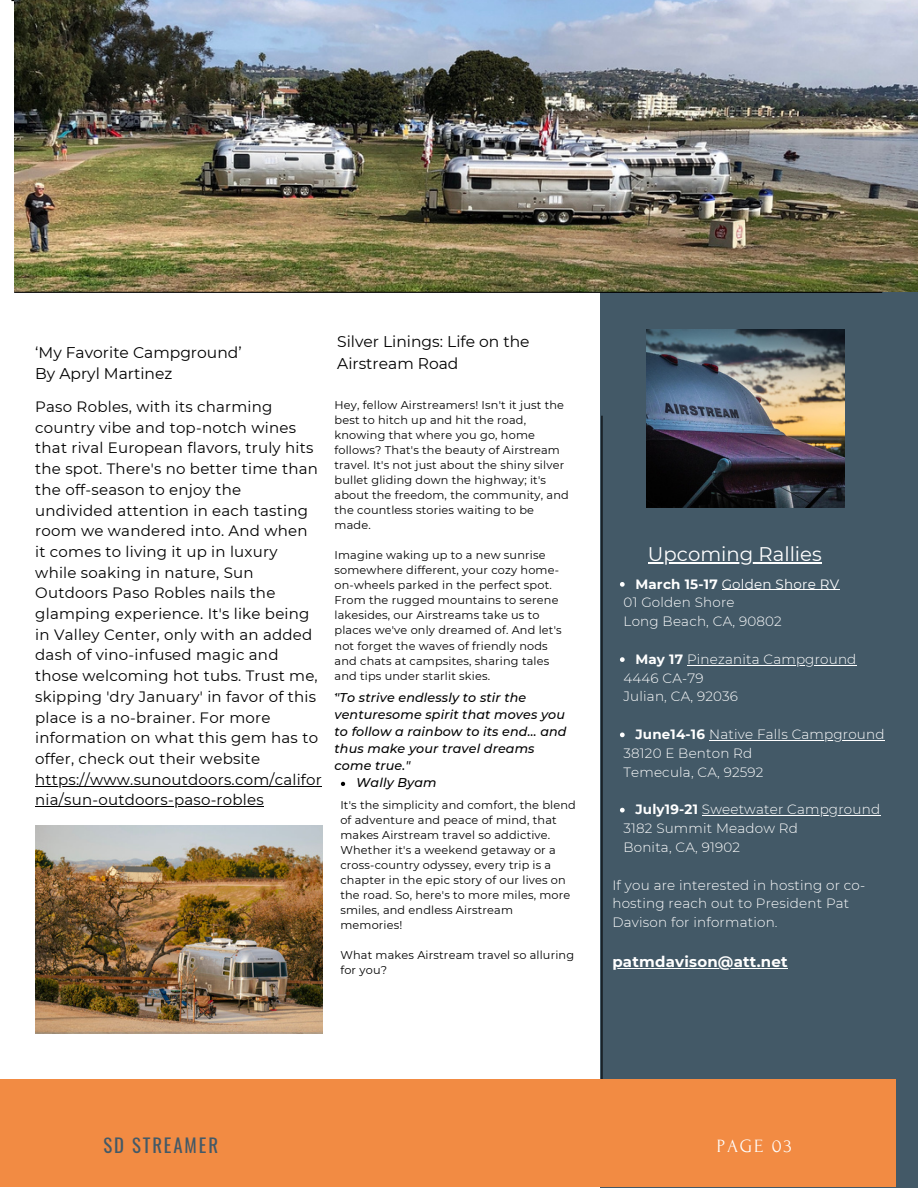
<style>
.page{position:relative;width:918px;height:1188px;background:#fff}
.page>*{position:absolute;margin:0;border:0;box-sizing:border-box;transform-origin:0 0}
.t1{font:19.65px "Montserrat";color:#fff}
.t2{font:18.75px "Oswald";letter-spacing:.1em;color:#435967}
.t3{font:18.75px "Forum";letter-spacing:.1em;color:#fff}
.t4{font:15.45px/21.1px "Montserrat";color:#000}
.t5{font:15px/20.7px "Montserrat";letter-spacing:.015em;color:#000}
.t6{font:700 15px "Montserrat";letter-spacing:.015em;color:#fff}
.t7{font:300 13.5px/18.8px "Montserrat";letter-spacing:.015em;color:#fff}
.t8{font:13.5px "Montserrat";letter-spacing:.015em;color:#fff}
.t9{font:italic 500 12.75px "Montserrat";letter-spacing:.01em;color:#000}
.t10{font:11.25px/15px "Montserrat";letter-spacing:.015em;color:#000}
.s1{font-weight:700}
</style>
<div class="page">
<hr style="left:11px;top:0;width:891px;height:1px;background:#000">
<div style="left:600px;top:292px;width:318px;height:896px;background:#435967"></div>
<img style="left:14px;top:1px;width:904px;height:291px">
<img style="left:35px;top:826px;width:287px;height:208px">
<img style="left:646px;top:329px;width:198px;height:179px">
<svg style="left:620px;top:582px;width:5px;height:5px"></svg>
<hr style="left:722px;top:590px;width:117px;height:1px;background:#fff">
<svg style="left:620px;top:657px;width:5px;height:5px"></svg>
<hr style="left:687px;top:665px;width:170px;height:1px;background:#fff">
<svg style="left:620px;top:733px;width:5px;height:4px"></svg>
<hr style="left:709px;top:740px;width:176px;height:1px;background:#fff">
<svg style="left:620px;top:808px;width:5px;height:4px"></svg>
<hr style="left:702px;top:815px;width:178px;height:1px;background:#fff">
<hr style="left:612px;top:968px;width:176px;height:1px;background:#fff">
<hr style="left:35px;top:786px;width:287px;height:1px;background:#000">
<hr style="left:35px;top:806px;width:229px;height:1px;background:#000">
<hr style="left:648px;top:562px;width:174px;height:1px;background:#fff">
<svg style="left:341px;top:782px;width:4px;height:4px"></svg>
<hr style="left:601px;top:416px;width:2px;height:720px;background:#000">
<hr style="left:14px;top:292px;width:868px;height:1px;background:#000">
<div style="left:0;top:1079px;width:896px;height:108px;background:#f28b43"></div>
<p class="t4" style="left:35px;top:342px;width:208px">‘My Favorite Campground’<br>By Apryl Martinez</p>
<p class="t4" style="left:337px;top:331px;width:194px">Silver Linings: Life on the<br>Airstream Road</p>
<p class="t5" style="left:35px;top:396px;width:284px">Paso Robles, with its charming country vibe and top-notch wines that rival European flavors, truly hits the spot. There's no better time than the off-season to enjoy the undivided attention in each tasting room we wandered into. And when it comes to living it up in luxury while soaking in nature, Sun Outdoors Paso Robles nails the glamping experience. It's like being in Valley Center, only with an added dash of vino-infused magic and those welcoming hot tubs. Trust me, skipping 'dry January' in favor of this place is a no-brainer. For more information on what this gem has to offer, check out their website</p>
<h5 class="t5" style="left:35px;top:769px;width:288px">https://www.sunoutdoors.com/califor</h5>
<p class="t5" style="left:35px;top:790px;width:230px">nia/sun-outdoors-paso-robles</p>
<p class="t10" style="left:335px;top:397px;width:236px">Hey, fellow Airstreamers! Isn't it just the best to hitch up and hit the road, knowing that where you go, home follows? That's the beauty of Airstream travel. It's not just about the shiny silver bullet gliding down the highway; it's about the freedom, the community, and the countless stories waiting to be made.</p>
<h6 class="t10" style="left:335px;top:548px;width:229px">Imagine waking up to a new sunrise somewhere different, your cozy home&shy;on-wheels parked in the perfect spot.<br>From the rugged mountains to serene lakesides, our Airstreams take us to places we've only dreamed of. And let's not forget the waves of friendly nods and chats at campsites, sharing tales and tips under starlit skies.</h6>
<p class="t10" style="left:335px;top:683px;width:4px">.</p>
<p class="t9" style="left:335px;top:690px;width:193px">"To strive endlessly to stir the</p>
<p class="t9" style="left:335px;top:707px;width:232px">venturesome spirit that moves you</p>
<p class="t9" style="left:335px;top:724px;width:234px">to follow a rainbow to its end... and</p>
<p class="t9" style="left:335px;top:741px;width:202px">thus make your travel dreams</p>
<p class="t9" style="left:335px;top:758px;width:77px">come true."</p>
<p class="t9" style="left:356px;top:775px;width:82px">Wally Byam</p>
<h1 class="t10" style="left:340px;top:797px;width:237px">It's the simplicity and comfort, the blend of adventure and peace of mind, that makes Airstream travel so addictive.<br>Whether it's a weekend getaway or a cross-country odyssey, every trip is a chapter in the epic story of our lives on the road. So, here's to more miles, more smiles, and endless Airstream memories!</h1>
<h1 class="t10" style="left:340px;top:948px;width:235px">What makes Airstream travel so alluring for you?</h1>
<p class="t1" style="left:648px;top:542px;width:175px">Upcoming Rallies</p>
<h6 class="t8" style="left:635px;top:576px;width:205px"><span class="s1">March 15-17</span> Golden Shore RV</h6>
<p class="t7" style="left:624px;top:593px;width:160px">01 Golden Shore<br>Long Beach, CA, 90802</p>
<h6 class="t7" style="left:635px;top:650px;width:223px"><span class="s1">May 17</span> Pinezanita Campground</h6>
<p class="t7" style="left:623px;top:668px;width:82px">4446 CA-79</p>
<h6 class="t7" style="left:623px;top:687px;width:116px">Julian, CA, 92036</h6>
<h6 class="t7" style="left:635px;top:725px;width:251px"><span class="s1">June14-16</span> Native Falls Campground</h6>
<h3 class="t7" style="left:623px;top:744px;width:142px">38120 E Benton Rd<br>Temecula, CA, 92592</h3>
<h4 class="t7" style="left:635px;top:800px;width:246px"><span class="s1">July19-21</span> Sweetwater Campground</h4>
<h4 class="t7" style="left:623px;top:819px;width:176px">3182 Summit Meadow Rd</h4>
<h4 class="t7" style="left:623px;top:838px;width:118px">Bonita, CA, 91902</h4>
<h4 class="t7" style="left:612px;top:875px;width:254px">If you are interested in hosting or co-</h4>
<p class="t7" style="left:612px;top:894px;width:238px">hosting reach out to President Pat<br>Davison for information.</p>
<p class="t6" style="left:612px;top:952px;width:177px">patmdavison@att.net</p>
<h2 class="t2" style="left:103px;top:1130px;width:116px">SD STREAMER</h2>
<h2 class="t3" style="left:717px;top:1136px;width:76px">PAGE 03</h2>
</div>
